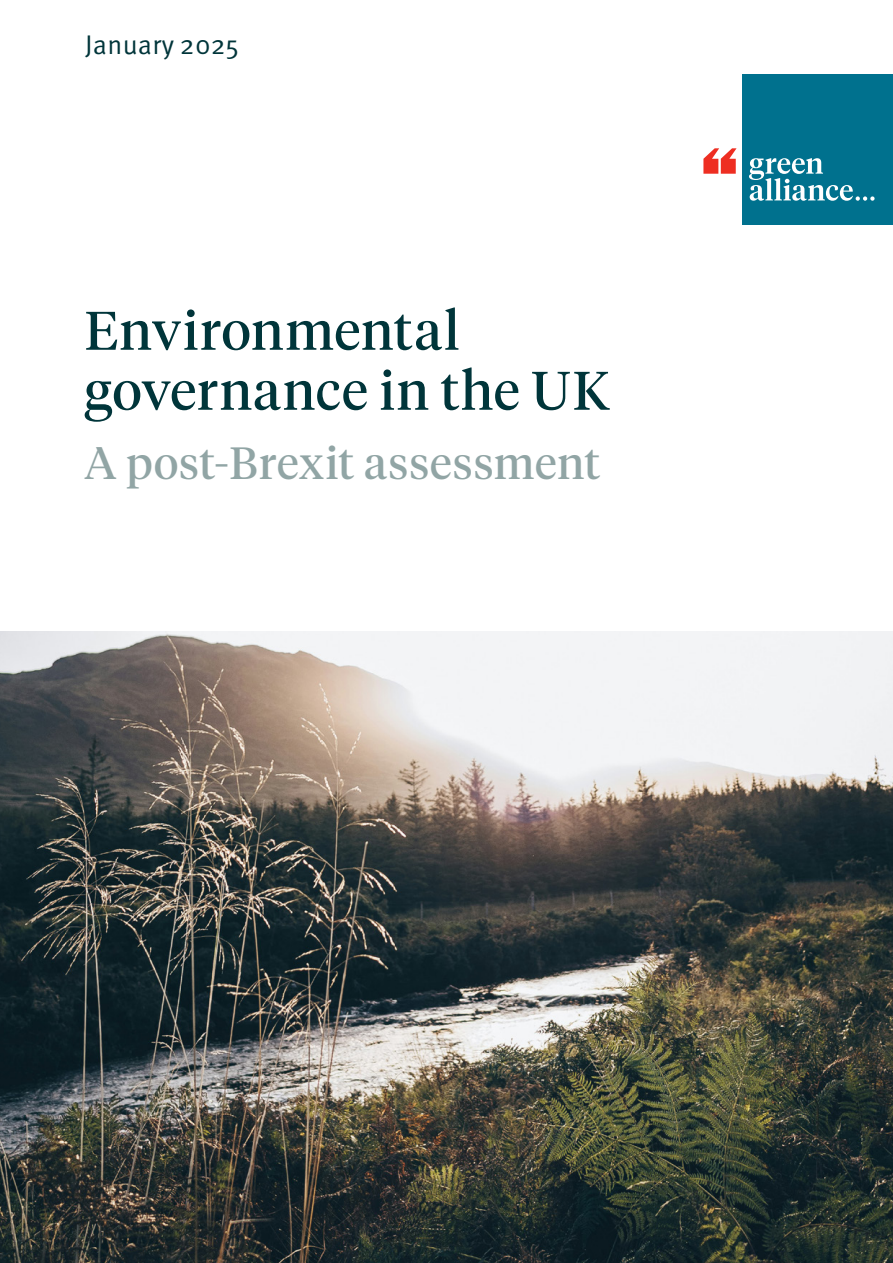
<style>
.page{position:relative;width:893px;height:1263px;background:#fff}
.page>*{position:absolute;margin:0;border:0;box-sizing:border-box;transform-origin:0 0}
.Cover_Title{font:54px/60px "Tiempos Headline";letter-spacing:.02em;color:#00353a}
.Cover_Title-2{font:45px "Tiempos Headline";letter-spacing:.02em;color:#91a5a5}
.Cover_date{font:27px "Meta Pro Norm";letter-spacing:.01em;color:#00353a}
</style>
<div class="page">
<img style="left:0;top:631px;width:893px;height:632px">
<div style="left:743px;top:74px;width:150px;height:151px;background:#00718e"></div>
<svg style="left:703px;top:148px;width:33px;height:26px"></svg>
<svg style="left:749px;top:158px;width:126px;height:43px"></svg>
<p class="Cover_date" style="left:85px;top:25px;width:156px">January 2025</p>
<p class="Cover_Title" style="left:85px;top:298px;width:527px">Environmental governance in the UK</p>
<p class="Cover_Title-2" style="left:85px;top:432px;width:517px">A post-Brexit assessment</p>
</div>
